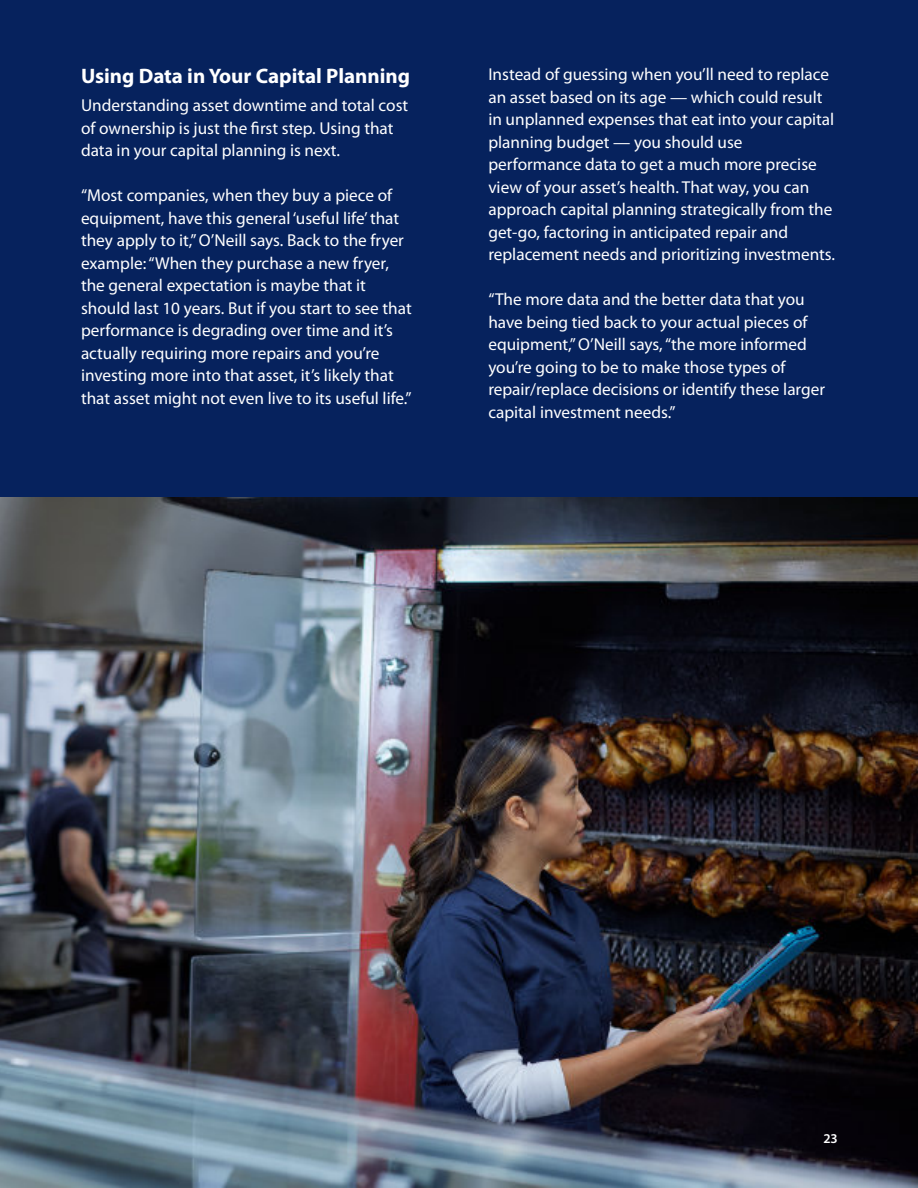
<style>
.page{position:relative;width:918px;height:1188px;background:#06225d}
.page>*{position:absolute;margin:0;border:0;box-sizing:border-box;transform-origin:0 0}
.t1{font:700 21px "Myriad Pro";color:#fff}
.t2{font:17.25px/22.5px "Myriad Pro";color:#fff}
.t3{font:600 13.5px "Myriad Pro";color:#fff}
</style>
<div class="page">
<img style="left:0;top:498px;width:918px;height:690px">
<p class="t1" style="left:81px;top:68px;width:331px">Using Data in Your Capital Planning</p>
<p class="t2" style="left:81px;top:96px;width:329px">Understanding asset downtime and total cost of ownership is just the first step. Using that data in your capital planning is next.</p>
<p class="t2" style="left:81px;top:186px;width:332px">“Most companies, when they buy a piece of equipment, have this general ‘useful life’ that they apply to it,”O’Neill says. Back to the fryer example: “When they purchase a new fryer, the general expectation is maybe that it should last 10 years. But if you start to see that performance is degrading over time and it’s actually requiring more repairs and you’re investing more into that asset, it’s likely that that asset might not even live to its useful life.”</p>
<p class="t2" style="left:488px;top:65px;width:348px">Instead of guessing when you’ll need to replace an asset based on its age — which could result in unplanned expenses that eat into your capital planning budget — you should use performance data to get a much more precise view of your asset’s health. That way, you can approach capital planning strategically from the get-go, factoring in anticipated repair and replacement needs and prioritizing investments.</p>
<p class="t2" style="left:488px;top:290px;width:338px">“The more data and the better data that you have being tied back to your actual pieces of equipment,”O’Neill says, “the more informed you’re going to be to make those types of repair/replace decisions or identify these larger capital investment needs.”</p>
<p class="t3" style="left:823px;top:1133px;width:16px">23</p>
</div>
